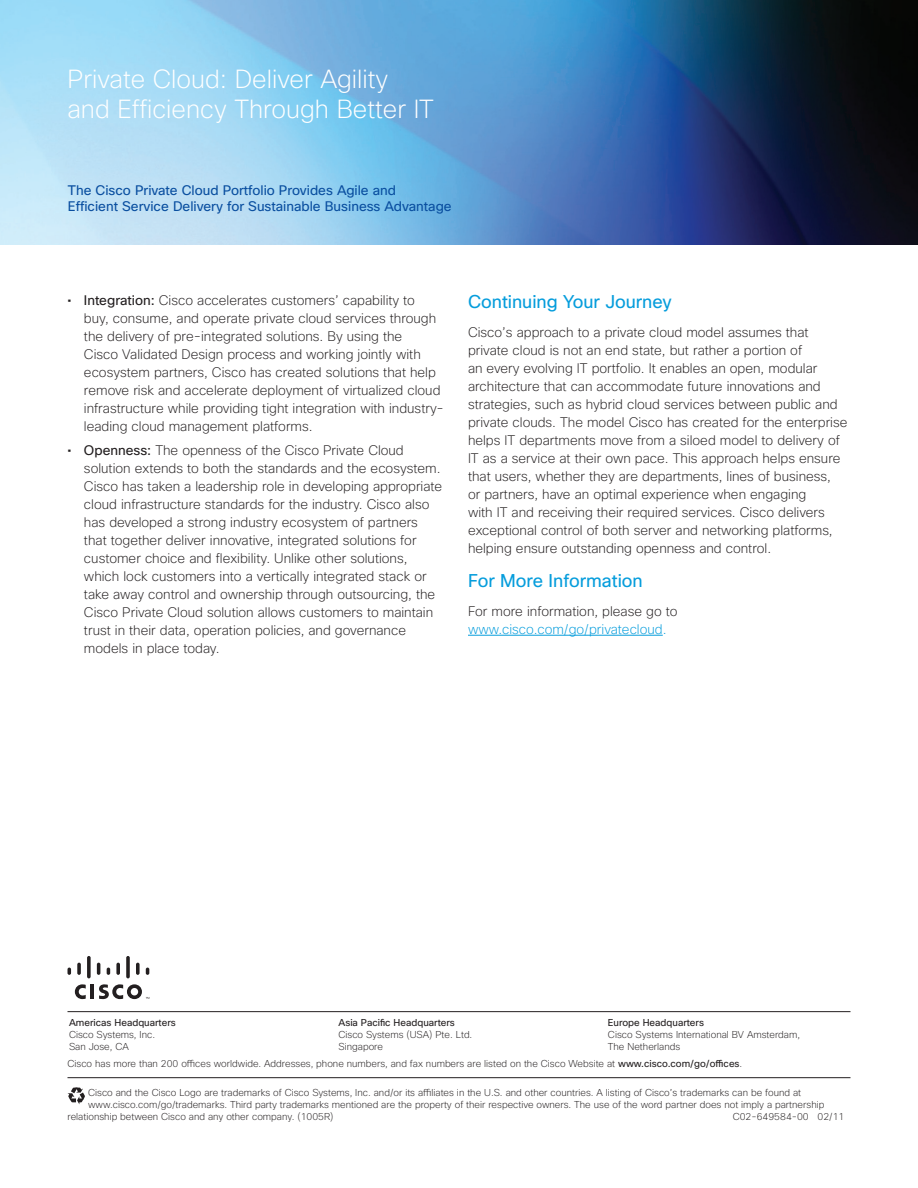
<style>
.page{position:relative;width:918px;height:1188px;background:#fff}
.page>*{position:absolute;margin:0;border:0;box-sizing:border-box;transform-origin:0 0}
.t1{font:200 25.5px/30px "Cisco Sans";color:#fff}
.t2{font:18px "Cisco Sans";color:#069ddc}
.t3{font:200 13.5px/18px "Cisco Sans";color:#231f20}
.t4{font:13.5px/16.2px "Cisco Sans";color:#0a4fa0}
.t5{font:200 13.5px "Cisco Sans";color:#069ddc}
.t6{font:200 9.75px/12px "Cisco Sans";color:#231f20}
.t7{font:9.75px "Cisco Sans";color:#231f20}
.s1{font-weight:400}
</style>
<div class="page">
<hr style="left:468px;top:635px;width:195px;height:1px;background:#069ddc">
<img style="left:0;top:0;width:918px;height:244px">
<hr style="left:68px;top:1011px;width:782px;height:1px;background:#231f20">
<hr style="left:68px;top:1077px;width:782px;height:1px;background:#231f20">
<svg style="left:68px;top:1088px;width:17px;height:16px"></svg>
<hr style="left:91px;top:985px;width:3px;height:14px;background:#231f20">
<svg style="left:75px;top:984px;width:11px;height:15px"></svg>
<svg style="left:68px;top:968px;width:3px;height:7px"></svg>
<svg style="left:77px;top:963px;width:4px;height:12px"></svg>
<svg style="left:87px;top:956px;width:4px;height:22px"></svg>
<svg style="left:97px;top:963px;width:3px;height:12px"></svg>
<svg style="left:107px;top:968px;width:3px;height:7px"></svg>
<svg style="left:116px;top:963px;width:4px;height:12px"></svg>
<svg style="left:126px;top:956px;width:4px;height:22px"></svg>
<svg style="left:136px;top:963px;width:4px;height:12px"></svg>
<svg style="left:146px;top:968px;width:3px;height:7px"></svg>
<svg style="left:99px;top:984px;width:50px;height:15px"></svg>
<h1 class="t1" style="left:68px;top:64px;width:368px">Private Cloud: Deliver Agility and Efficiency Through Better IT</h1>
<p class="t4" style="left:68px;top:182px;width:385px">The Cisco Private Cloud Portfolio Provides Agile and<br>Efficient Service Delivery for Sustainable Business Advantage</p>
<p class="t3" style="left:84px;top:291px;width:361px;text-indent:-16px"><span class="s1">• Integration:</span> Cisco accelerates customers’ capability to<br>buy, consume, and operate private cloud services through the delivery of pre-integrated solutions. By using the<br>Cisco Validated Design process and working jointly with ecosystem partners, Cisco has created solutions that help remove risk and accelerate deployment of virtualized cloud infrastructure while providing tight integration with industry&shy;leading cloud management platforms.</p>
<p class="t3" style="left:84px;top:441px;width:360px;text-indent:-16px"><span class="s1">• Openness:</span> The openness of the Cisco Private Cloud solution extends to both the standards and the ecosystem.<br>Cisco has taken a leadership role in developing appropriate cloud infrastructure standards for the industry. Cisco also has developed a strong industry ecosystem of partners that together deliver innovative, integrated solutions for customer choice and flexibility. Unlike other solutions, which lock customers into a vertically integrated stack or take away control and ownership through outsourcing, the Cisco Private Cloud solution allows customers to maintain trust in their data, operation policies, and governance models in place today.</p>
<h2 class="t2" style="left:468px;top:290px;width:205px">Continuing Your Journey</h2>
<p class="t3" style="left:468px;top:323px;width:381px">Cisco’s approach to a private cloud model assumes that private cloud is not an end state, but rather a portion of<br>an every evolving IT portfolio. It enables an open, modular architecture that can accommodate future innovations and strategies, such as hybrid cloud services between public and private clouds. The model Cisco has created for the enterprise helps IT departments move from a siloed model to delivery of IT as a service at their own pace. This approach helps ensure that users, whether they are departments, lines of business,<br>or partners, have an optimal experience when engaging<br>with IT and receiving their required services. Cisco delivers exceptional control of both server and networking platforms, helping ensure outstanding openness and control.</p>
<h2 class="t2" style="left:468px;top:569px;width:176px">For More Information</h2>
<p class="t3" style="left:468px;top:602px;width:211px">For more information, please go to</p>
<p class="t5" style="left:468px;top:620px;width:200px">www.cisco.com/go/privatecloud.</p>
<p class="t7" style="left:69px;top:1017px;width:108px">Americas Headquarters</p>
<p class="t6" style="left:69px;top:1029px;width:88px">Cisco Systems, Inc.<br>San Jose, CA</p>
<p class="t7" style="left:338px;top:1017px;width:118px">Asia Pacific Headquarters</p>
<p class="t6" style="left:338px;top:1029px;width:135px">Cisco Systems (USA) Pte. Ltd.<br>Singapore</p>
<p class="t7" style="left:608px;top:1017px;width:98px">Europe Headquarters</p>
<p class="t6" style="left:608px;top:1029px;width:194px">Cisco Systems International BV Amsterdam,<br>The Netherlands</p>
<p class="t6" style="left:68px;top:1058px;width:676px">Cisco has more than 200 offices worldwide. Addresses, phone numbers, and fax numbers are listed on the Cisco Website at <span class="s1">www.cisco.com/go/offices</span>.</p>
<p class="t6" style="left:88px;top:1086px;width:714px">Cisco and the Cisco Logo are trademarks of Cisco Systems, Inc. and/or its affiliates in the U.S. and other countries. A listing of Cisco’s trademarks can be found at</p>
<p class="t6" style="left:88px;top:1098px;width:738px">www.cisco.com/go/trademarks. Third party trademarks mentioned are the property of their respective owners. The use of the word partner does not imply a partnership</p>
<p class="t6" style="left:68px;top:1110px;width:268px">relationship between Cisco and any other company. (1005R)</p>
<p class="t6" style="left:733px;top:1110px;width:113px">C02-649584-00 02/11</p>
</div>
